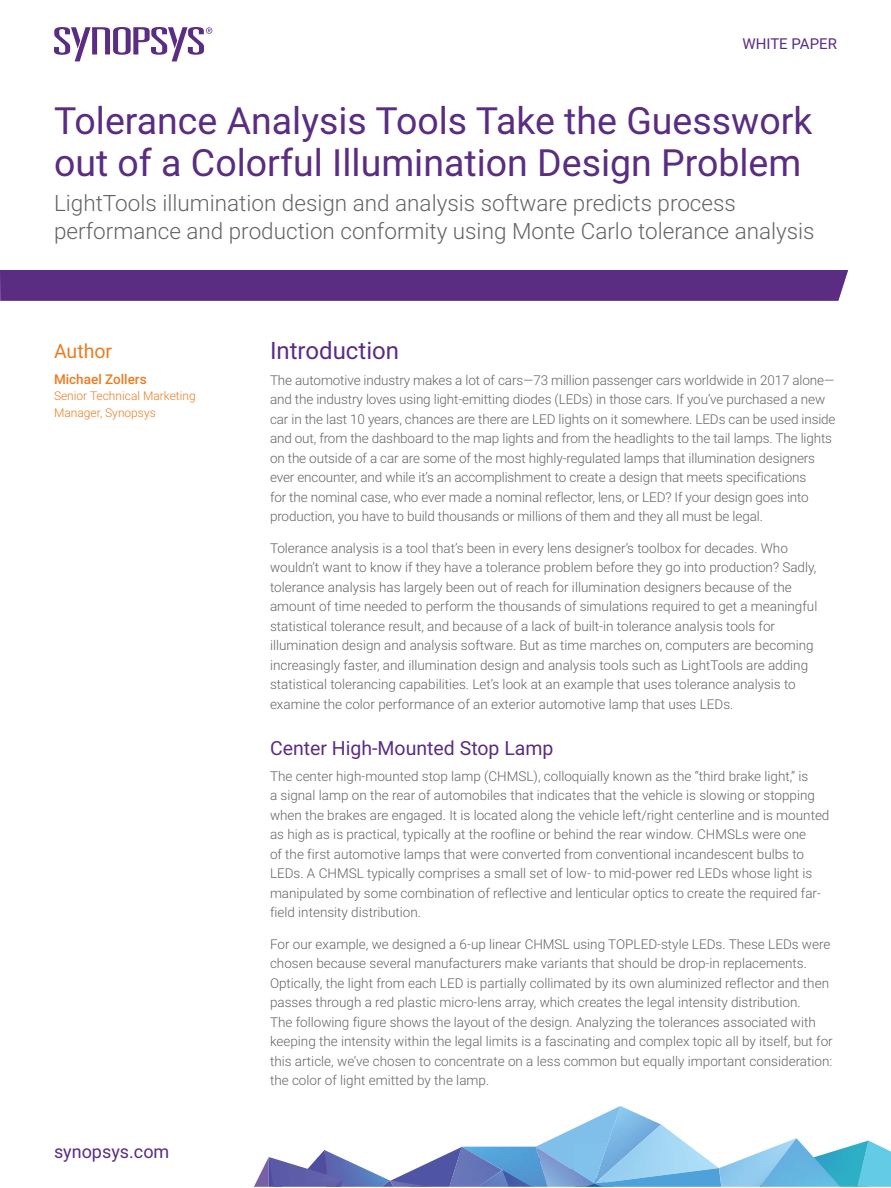
<style>
.page{position:relative;width:891px;height:1188px;background:#fff}
.page>*{position:absolute;margin:0;border:0;box-sizing:border-box;transform-origin:0 0}
.t1{font:37.5px/42px "Roboto";color:#5a2c82}
.HEADING_0__Introduct{font:24px "Roboto";color:#5a2c82}
.SUBTITLE{font:300 22.5px/28.5px "Roboto";color:#636466}
.HEADING_1{font:19.5px "Roboto";color:#5a2c82}
.HEADING_1__AUTHOR{font:19.5px "Roboto";color:#ea7c21}
.t2{font:18px "Roboto";color:#5a2c82}
.t3{font:15px "Roboto";color:#5a2c82}
.BODY_COPY{font:300 13.5px/19.5px "Roboto";color:#636466}
.AUTHOR_NAME{font:500 13.5px "Roboto";color:#ea7c21}
.AUTHOR_TITLE{font:300 12px/16.5px "Roboto";color:#ea7c21}
</style>
<div class="page">
<svg style="left:54px;top:27px;width:159px;height:35px"></svg>
<div style="left:0;top:270px;width:848px;height:31px;background:#5a2c82"></div>
<svg style="left:254px;top:1106px;width:637px;height:81px"></svg>
<p class="t3" style="left:742px;top:33px;width:96px">WHITE PAPER</p>
<p class="t1" style="left:54px;top:99px;width:760px">Tolerance Analysis Tools Take the Guesswork out of a Colorful Illumination Design Problem</p>
<p class="SUBTITLE" style="left:54px;top:188px;width:762px">LightTools illumination design and analysis software predicts process performance and production conformity using Monte Carlo tolerance analysis</p>
<p class="HEADING_1__AUTHOR" style="left:54px;top:337px;width:60px">Author</p>
<p class="AUTHOR_NAME" style="left:54px;top:369px;width:94px">Michael Zollers</p>
<p class="AUTHOR_TITLE" style="left:54px;top:387px;width:143px">Senior Technical Marketing<br>Manager, Synopsys</p>
<h3 class="t2" style="left:54px;top:1139px;width:117px">synopsys.com</h3>
<p class="HEADING_0__Introduct" style="left:270px;top:334px;width:131px">Introduction</p>
<p class="BODY_COPY" style="left:270px;top:370px;width:567px">The automotive industry makes a lot of cars—73 million passenger cars worldwide in 2017 alone— and the industry loves using light-emitting diodes (LEDs) in those cars. If you’ve purchased a new car in the last 10 years, chances are there are LED lights on it somewhere. LEDs can be used inside and out, from the dashboard to the map lights and from the headlights to the tail lamps. The lights on the outside of a car are some of the most highly-regulated lamps that illumination designers ever encounter, and while it’s an accomplishment to create a design that meets specifications<br>for the nominal case, who ever made a nominal reflector, lens, or LED? If your design goes into production, you have to build thousands or millions of them and they all must be legal.</p>
<p class="BODY_COPY" style="left:270px;top:538px;width:549px">Tolerance analysis is a tool that’s been in every lens designer’s toolbox for decades. Who wouldn’t want to know if they have a tolerance problem before they go into production? Sadly, tolerance analysis has largely been out of reach for illumination designers because of the amount of time needed to perform the thousands of simulations required to get a meaningful statistical tolerance result, and because of a lack of built-in tolerance analysis tools for illumination design and analysis software. But as time marches on, computers are becoming increasingly faster, and illumination design and analysis tools such as LightTools are adding statistical tolerancing capabilities. Let’s look at an example that uses tolerance analysis to examine the color performance of an exterior automotive lamp that uses LEDs.</p>
<p class="HEADING_1" style="left:270px;top:735px;width:285px">Center High-Mounted Stop Lamp</p>
<p class="BODY_COPY" style="left:270px;top:766px;width:561px">The center high-mounted stop lamp (CHMSL), colloquially known as the “third brake light,” is<br>a signal lamp on the rear of automobiles that indicates that the vehicle is slowing or stopping when the brakes are engaged. It is located along the vehicle left/right centerline and is mounted as high as is practical, typically at the roofline or behind the rear window. CHMSLs were one<br>of the first automotive lamps that were converted from conventional incandescent bulbs to LEDs. A CHMSL typically comprises a small set of low- to mid-power red LEDs whose light is manipulated by some combination of reflective and lenticular optics to create the required far&shy;field intensity distribution.</p>
<p class="BODY_COPY" style="left:270px;top:934px;width:564px">For our example, we designed a 6-up linear CHMSL using TOPLED-style LEDs. These LEDs were chosen because several manufacturers make variants that should be drop-in replacements.<br>Optically, the light from each LED is partially collimated by its own aluminized reflector and then passes through a red plastic micro-lens array, which creates the legal intensity distribution.<br>The following figure shows the layout of the design. Analyzing the tolerances associated with keeping the intensity within the legal limits is a fascinating and complex topic all by itself, but for this article, we’ve chosen to concentrate on a less common but equally important consideration: the color of light emitted by the lamp.</p>
</div>
